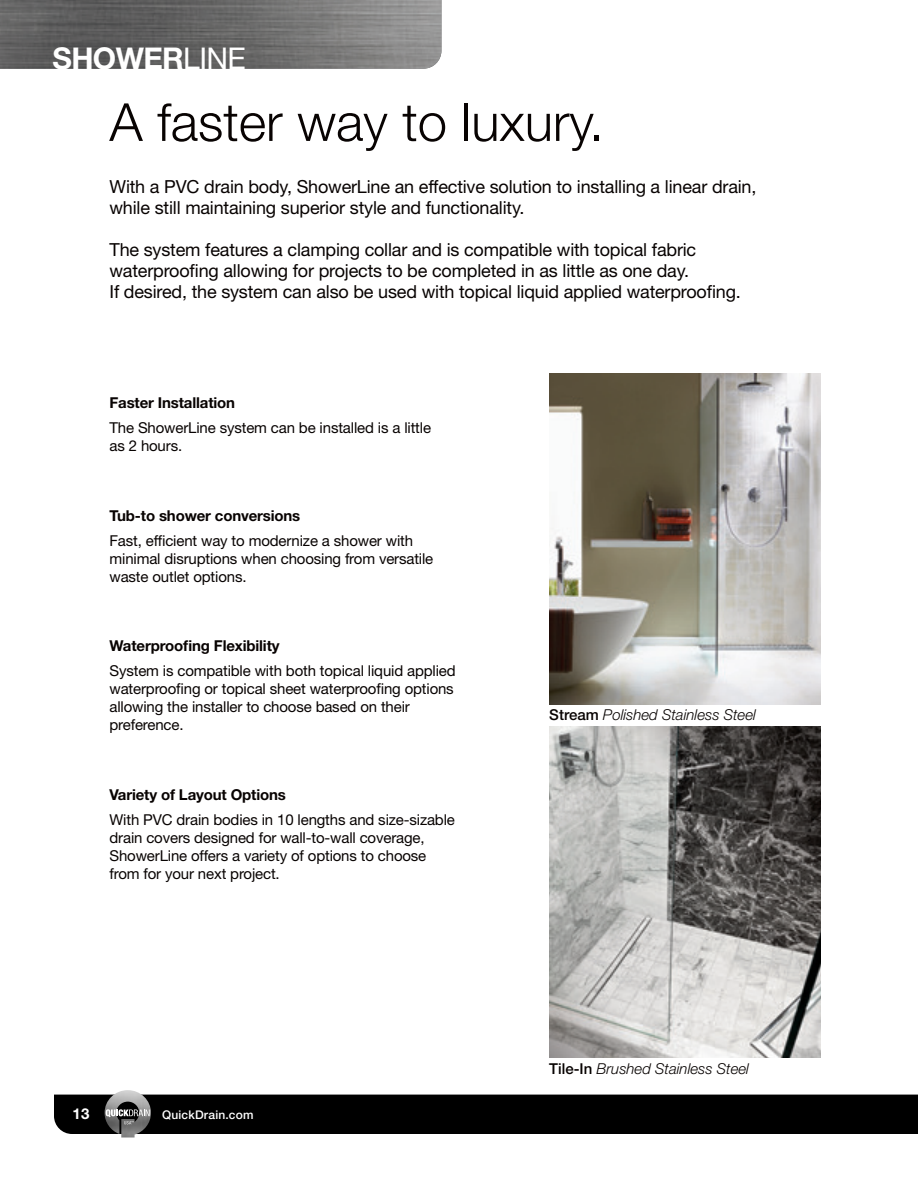
<style>
.page{position:relative;width:918px;height:1188px;background:#fff}
.page>*{position:absolute;margin:0;border:0;box-sizing:border-box;transform-origin:0 0}
.page_headings_35_36{font:300 52.5px "Helvetica Neue LT Std";color:#080302}
.t1{font:700 30px "Helvetica Neue LT Std";letter-spacing:-.02em;color:#fff}
.body_12_14{font:18px/21px "Helvetica Neue LT Std";letter-spacing:-.01em;color:#080302}
.body_10_12{font:15px/18px "Helvetica Neue LT Std";letter-spacing:-.01em;color:#080302}
.subheads_10_12{font:700 15px "Helvetica Neue LT Std";letter-spacing:-.01em;color:#080302}
.t2{font:italic 300 15px "Helvetica Neue LT Std";color:#080302}
.t3{font:700 15px "Helvetica Neue LT Std";color:#fff}
.t4{font:500 12px "Helvetica Neue LT Std";letter-spacing:.015em;color:#fff}
.s1{font-weight:400}
.s2{font-weight:500;font-style:normal}
</style>
<div class="page">
<img style="left:105px;top:1090px;width:46px;height:48px">
<div style="left:54px;top:1095px;width:864px;height:39px;background:#000"></div>
<img style="left:549px;top:726px;width:272px;height:331px">
<img style="left:549px;top:374px;width:272px;height:330px">
<img style="left:0;top:0;width:441px;height:69px">
<p class="t1" style="left:52px;top:40px;width:195px">SHOWER<span class="s1">LINE</span></p>
<p class="page_headings_35_36" style="left:110px;top:90px;width:496px">A faster way to luxury.</p>
<p class="body_12_14" style="left:110px;top:176px;width:648px">With a PVC drain body, ShowerLine an effective solution to installing a linear drain, while still maintaining superior style and functionality.</p>
<p class="body_12_14" style="left:110px;top:239px;width:633px">The system features a clamping collar and is compatible with topical fabric waterproofing allowing for projects to be completed in as little as one day.<br>If desired, the system can also be used with topical liquid applied waterproofing.</p>
<p class="subheads_10_12" style="left:110px;top:394px;width:127px">Faster Installation</p>
<p class="body_10_12" style="left:110px;top:419px;width:323px">The ShowerLine system can be installed is a little as 2 hours.</p>
<p class="subheads_10_12" style="left:110px;top:506px;width:192px">Tub-to shower conversions</p>
<p class="body_10_12" style="left:110px;top:531px;width:325px">Fast, efficient way to modernize a shower with minimal disruptions when choosing from versatile waste outlet options.</p>
<p class="subheads_10_12" style="left:110px;top:637px;width:172px">Waterproofing Flexibility</p>
<p class="body_10_12" style="left:110px;top:662px;width:348px">System is compatible with both topical liquid applied waterproofing or topical sheet waterproofing options allowing the installer to choose based on their preference.</p>
<p class="subheads_10_12" style="left:110px;top:785px;width:178px">Variety of Layout Options</p>
<p class="body_10_12" style="left:110px;top:810px;width:347px">With PVC drain bodies in 10 lengths and size-sizable drain covers designed for wall-to-wall coverage, ShowerLine offers a variety of options to choose from for your next project.</p>
<p class="t3" style="left:73px;top:1104px;width:18px">13</p>
<p class="t4" style="left:162px;top:1107px;width:93px">QuickDrain.com</p>
<p class="t2" style="left:549px;top:706px;width:208px"><span class="s2">Stream</span> Polished Stainless Steel</p>
<p class="t2" style="left:549px;top:1060px;width:201px"><span class="s2">Tile-In</span> Brushed Stainless Steel</p>
</div>
